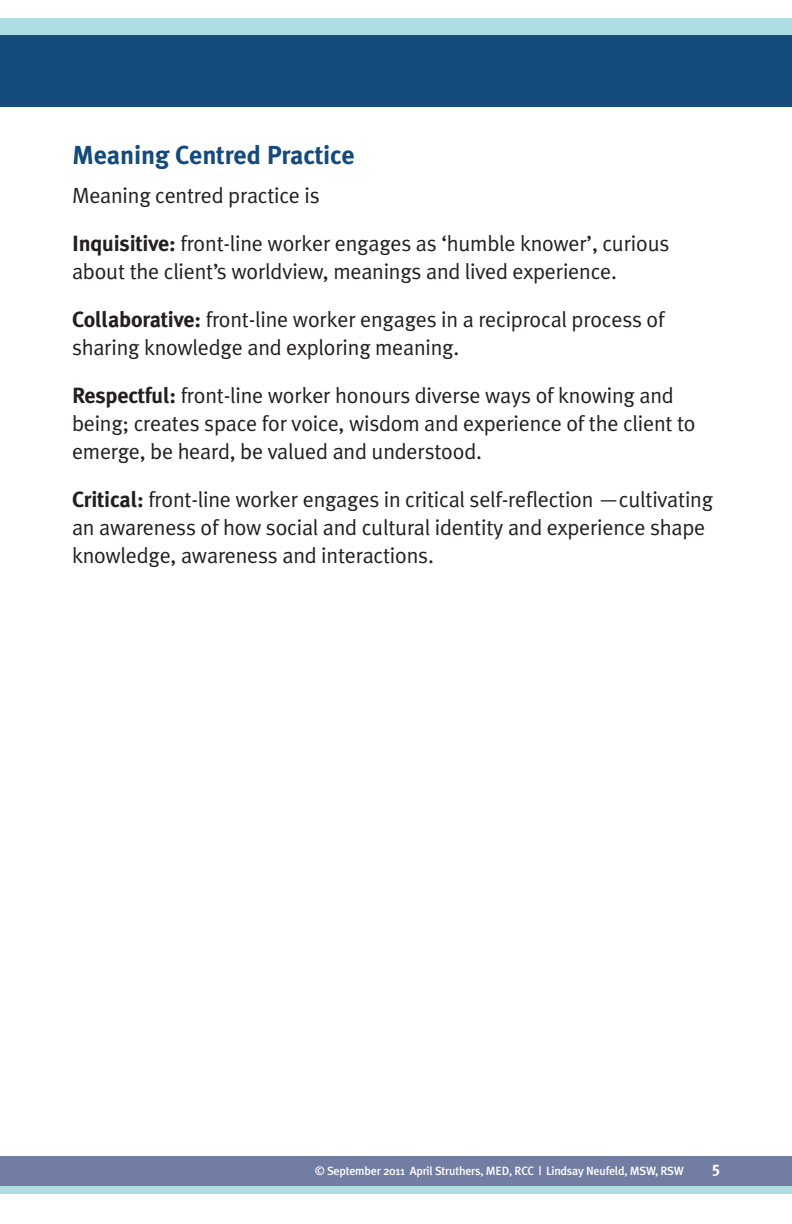
<style>
.page{position:relative;width:792px;height:1224px;background:#fff}
.page>*{position:absolute;margin:0;border:0;box-sizing:border-box;transform-origin:0 0}
.t1{font:700 26px "Meta Plus";letter-spacing:-.005em;color:#144a7c}
.t2{font:22px/48px "Meta Plus Normal";letter-spacing:-.01em;color:#231f20}
.t3{font:700 16px "Meta Plus";color:#fff}
.t4{font:500 12px "Meta Plus";letter-spacing:-.02em;color:#fff}
.s1{font-family:"Meta Plus";font-weight:700}
</style>
<div class="page">
<div style="left:0;top:1156px;width:792px;height:30px;background:#717da2"></div>
<div style="left:0;top:1186px;width:792px;height:8px;background:#aedee4"></div>
<div style="left:0;top:35px;width:792px;height:72px;background:#144a7c"></div>
<div style="left:0;top:18px;width:792px;height:17px;background:#aedee4"></div>
<p class="t1" style="left:72px;top:140px;width:284px">Meaning Centred Practice</p>
<p class="t2" style="left:72px;top:171px;width:599px">Meaning centred practice is<br><span class="s1">Inquisitive:</span> front-line worker engages as ‘humble knower’, curious</p>
<p class="t2" style="left:72px;top:247px;width:594px">about the client’s worldview, meanings and lived experience.<br><span class="s1">Collaborative:</span> front-line worker engages in a reciprocal process of</p>
<p class="t2" style="left:72px;top:323px;width:603px">sharing knowledge and exploring meaning.<br><span class="s1">Respectful:</span> front-line worker honours diverse ways of knowing and</p>
<p class="t2" style="left:72px;top:409px;width:625px;line-height:28px">being; creates space for voice, wisdom and experience of the client to emerge, be heard, be valued and understood.</p>
<p class="t2" style="left:72px;top:485px;width:643px;line-height:28px"><span class="s1">Critical:</span> front-line worker engages in critical self-reflection —cultivating an awareness of how social and cultural identity and experience shape knowledge, awareness and interactions.</p>
<p class="t4" style="left:315px;top:1164px;width:370px">© September 2011 April Struthers, MED, RCC | Lindsay Neufeld, MSW, RSW</p>
<p class="t3" style="left:712px;top:1158px;width:9px">5</p>
</div>
